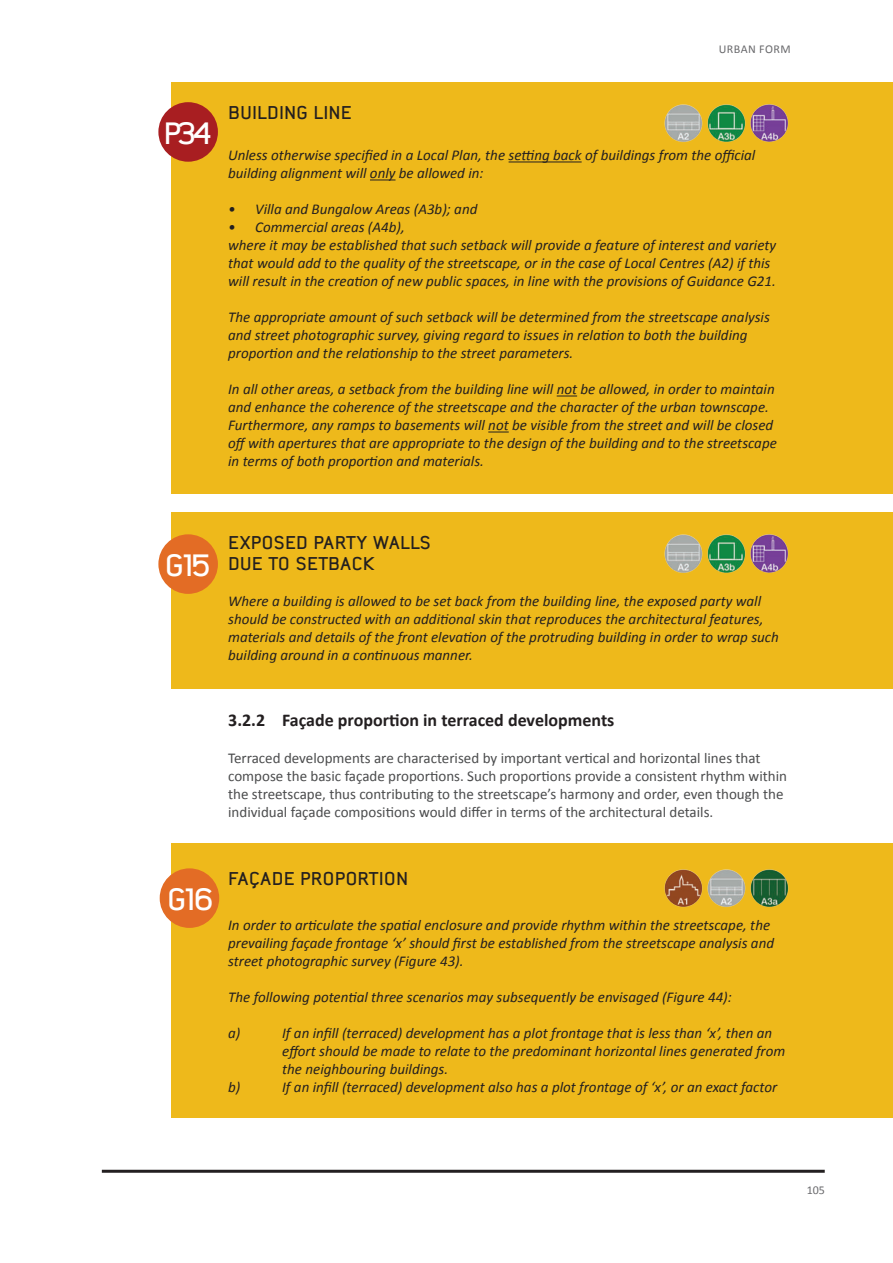
<style>
.page{position:relative;width:893px;height:1263px;background:#fff}
.page>*{position:absolute;margin:0;border:0;box-sizing:border-box;transform-origin:0 0}
.t1{font:700 30px "Nordstern Demo";letter-spacing:-.08em;color:#fff}
.Title_yellow_box{font:700 18px "Nordstern Demo";color:#231f20}
.Subtitle{font:700 18px "Calibri";color:#231f20}
.Text_yellow_box{font:italic 15px/18px "Calibri";color:#231f20}
.Text{font:15px/18px "Calibri";color:#4b4c4d}
.t2{font:12px "Calibri";letter-spacing:.04em;color:#69696c}
</style>
<div class="page">
<hr style="left:102px;top:1170px;width:723px;height:3px;background:#231f20">
<div style="left:171px;top:843px;width:721px;height:275px;background:#eeb91b"></div>
<div style="left:172px;top:513px;width:721px;height:176px;background:#eeb91b"></div>
<div style="left:172px;top:82px;width:721px;height:411px;background:#eeb91b"></div>
<hr style="left:509px;top:161px;width:73px;height:1px;background:#231f20">
<svg style="left:370px;top:179px;width:26px;height:1px"></svg>
<svg style="left:557px;top:395px;width:20px;height:1px"></svg>
<svg style="left:488px;top:431px;width:21px;height:1px"></svg>
<div style="left:158px;top:102px;width:60px;height:60px;background:#a81e21;border-radius:50%"></div>
<div style="left:158px;top:534px;width:60px;height:60px;background:#e36c25;border-radius:50%"></div>
<div style="left:160px;top:868px;width:59px;height:60px;background:#e36c25;border-radius:50%"></div>
<img style="left:664px;top:104px;width:125px;height:38px">
<img style="left:664px;top:534px;width:125px;height:39px">
<img style="left:664px;top:869px;width:125px;height:38px">
<p class="t2" style="left:719px;top:41px;width:73px">URBAN FORM</p>
<p class="t1" style="left:164px;top:114px;width:51px">P34</p>
<p class="Title_yellow_box" style="left:228px;top:102px;width:125px">BUILDING LINE</p>
<p class="Text_yellow_box" style="left:228px;top:146px;width:529px">Unless otherwise specified in a Local Plan, the setting back of buildings from the official building alignment will only be allowed in:</p>
<p class="Text_yellow_box" style="left:228px;top:200px;width:251px">• Villa and Bungalow Areas (A3b); and</p>
<p class="Text_yellow_box" style="left:228px;top:218px;width:178px">• Commercial areas (A4b),</p>
<p class="Text_yellow_box" style="left:228px;top:236px;width:549px">where it may be established that such setback will provide a feature of interest and variety that would add to the quality of the streetscape, or in the case of Local Centres (A2) if this will result in the creation of new public spaces, in line with the provisions of Guidance G21.</p>
<p class="Text_yellow_box" style="left:228px;top:308px;width:543px">The appropriate amount of such setback will be determined from the streetscape analysis and street photographic survey, giving regard to issues in relation to both the building proportion and the relationship to the street parameters.</p>
<p class="Text_yellow_box" style="left:228px;top:380px;width:550px">In all other areas, a setback from the building line will not be allowed, in order to maintain and enhance the coherence of the streetscape and the character of the urban townscape.<br>Furthermore, any ramps to basements will not be visible from the street and will be closed off with apertures that are appropriate to the design of the building and to the streetscape in terms of both proportion and materials.</p>
<p class="t1" style="left:165px;top:547px;width:49px">G15</p>
<p class="Title_yellow_box" style="left:228px;top:531px;width:204px">EXPOSED PARTY WALLS</p>
<p class="Title_yellow_box" style="left:228px;top:553px;width:148px">DUE TO SETBACK</p>
<p class="Text_yellow_box" style="left:228px;top:592px;width:552px">Where a building is allowed to be set back from the building line, the exposed party wall should be constructed with an additional skin that reproduces the architectural features, materials and details of the front elevation of the protruding building in order to wrap such building around in a continuous manner.</p>
<p class="Subtitle" style="left:228px;top:708px;width:388px">3.2.2 Façade proportion in terraced developments</p>
<p class="Text" style="left:228px;top:749px;width:560px">Terraced developments are characterised by important vertical and horizontal lines that compose the basic façade proportions. Such proportions provide a consistent rhythm within the streetscape, thus contributing to the streetscape’s harmony and order, even though the individual façade compositions would differ in terms of the architectural details.</p>
<p class="t1" style="left:167px;top:881px;width:49px">G16</p>
<p class="Title_yellow_box" style="left:228px;top:867px;width:182px">FAÇADE PROPORTION</p>
<p class="Text_yellow_box" style="left:228px;top:915px;width:547px">In order to articulate the spatial enclosure and provide rhythm within the streetscape, the prevailing façade frontage ‘x’ should first be established from the streetscape analysis and street photographic survey (Figure 43).</p>
<p class="Text_yellow_box" style="left:228px;top:987px;width:505px">The following potential three scenarios may subsequently be envisaged (Figure 44):</p>
<p class="Text_yellow_box" style="left:228px;top:1023px;width:14px">a)</p>
<p class="Text_yellow_box" style="left:282px;top:1023px;width:505px">If an infill (terraced) development has a plot frontage that is less than ‘x’, then an effort should be made to relate to the predominant horizontal lines generated from the neighbouring buildings.</p>
<p class="Text_yellow_box" style="left:228px;top:1077px;width:14px">b)</p>
<p class="Text_yellow_box" style="left:282px;top:1077px;width:496px">If an infill (terraced) development also has a plot frontage of ‘x’, or an exact factor</p>
<p class="t2" style="left:807px;top:1182px;width:20px">105</p>
</div>
